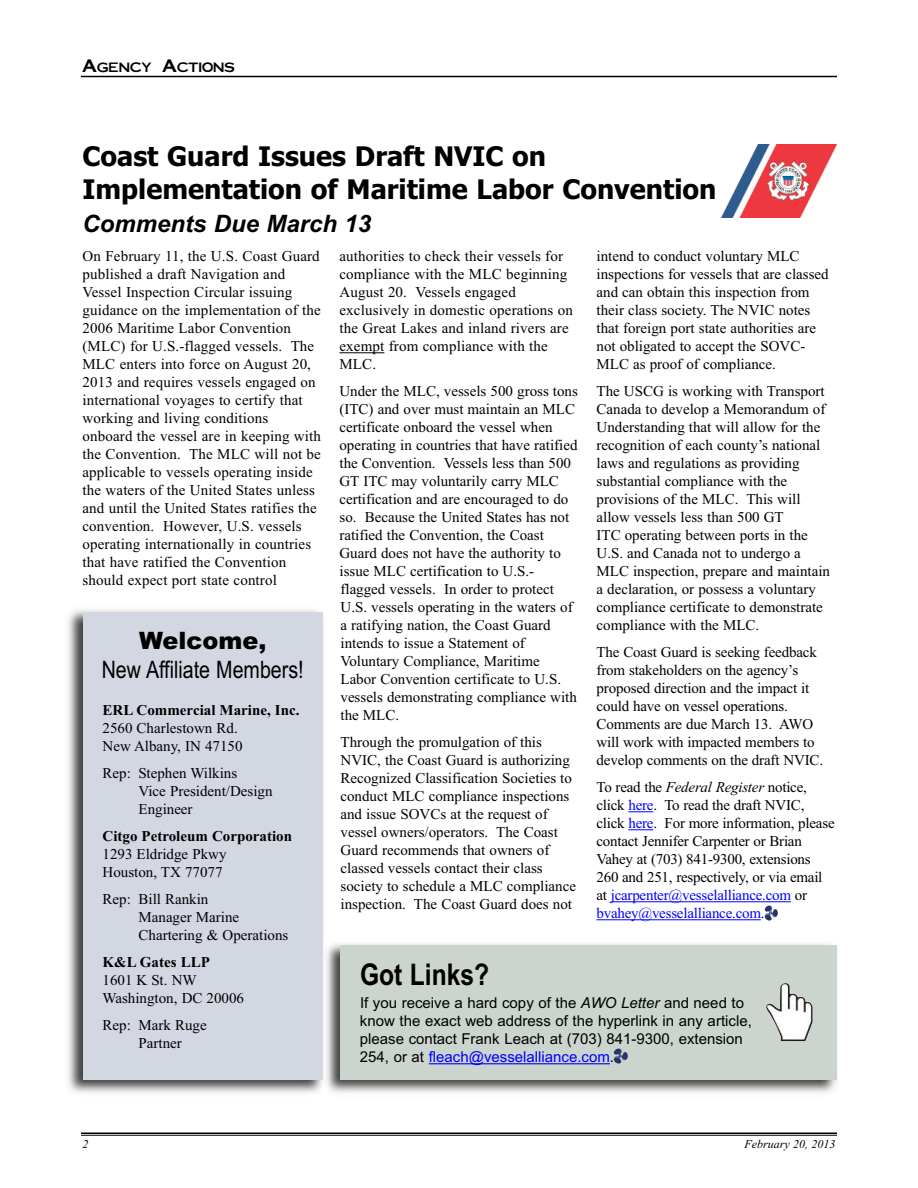
<style>
.page{position:relative;width:918px;height:1188px;background:#fff}
.page>*{position:absolute;margin:0;border:0;box-sizing:border-box;transform-origin:0 0}
.t1{font:700 30px "Arial Narrow";color:#000}
.t2{font:700 27px/32.4px "Tahoma";color:#000}
.t3{font:24px "Arial Narrow";color:#000}
.t4{font:italic 700 24px "Arial";color:#000}
.t5{font:900 24px "Arial";color:#000}
.t6{font:15px/18px "Times New Roman";color:#000}
.t7{font:15px/18px "Arial";color:#000}
.t8{font:700 15px "Times New Roman";color:#000}
.t9{font:13.5px "Cornerstone";color:#000}
.t10{font:italic 12px "Times New Roman";color:#000}
.s1{font-size:18px}
.s2{font-style:italic}
.s3{color:#00f}
</style>
<div class="page">
<hr style="left:81px;top:1132px;width:756px;height:2px;background:#000">
<hr style="left:81px;top:1135px;width:756px;height:1px;background:#000">
<hr style="left:81px;top:76px;width:756px;height:1px;background:#000">
<img style="left:764px;top:906px;width:14px;height:14px">
<hr style="left:339px;top:352px;width:45px;height:1px;background:#000">
<svg style="left:628px;top:811px;width:25px;height:1px"></svg>
<svg style="left:628px;top:829px;width:25px;height:1px"></svg>
<hr style="left:611px;top:901px;width:180px;height:1px;background:#00f">
<hr style="left:596px;top:919px;width:165px;height:1px;background:#00f">
<img style="left:67px;top:610px;width:254px;height:483px">
<div style="left:83px;top:612px;width:240px;height:468px;background:#d3d7e1"></div>
<img style="left:722px;top:144px;width:115px;height:74px">
<img style="left:321px;top:943px;width:515px;height:150px">
<img style="left:321px;top:943px;width:2px;height:137px">
<div style="left:341px;top:945px;width:496px;height:135px;background:#cbd4cd"></div>
<hr style="left:429px;top:1063px;width:181px;height:1px;background:#00f">
<img style="left:766px;top:983px;width:47px;height:58px">
<img style="left:614px;top:1049px;width:13px;height:14px">
<p class="t9" style="left:82px;top:60px;width:154px"><span class="s1">A</span>GENCY <span class="s1">A</span>CTIONS</p>
<h2 class="t2" style="left:82px;top:141px;width:636px">Coast Guard Issues Draft NVIC on<br>Implementation of Maritime Labor Convention</h2>
<h3 class="t4" style="left:82px;top:210px;width:290px">Comments Due March 13</h3>
<p class="t6" style="left:82px;top:247px;width:240px">On February 11, the U.S. Coast Guard published a draft Navigation and Vessel Inspection Circular issuing guidance on the implementation of the 2006 Maritime Labor Convention (MLC) for U.S.-flagged vessels. The MLC enters into force on August 20, 2013 and requires vessels engaged on international voyages to certify that working and living conditions onboard the vessel are in keeping with the Convention. The MLC will not be applicable to vessels operating inside the waters of the United States unless and until the United States ratifies the convention. However, U.S. vessels operating internationally in countries that have ratified the Convention should expect port state control</p>
<p class="t6" style="left:339px;top:247px;width:235px">authorities to check their vessels for compliance with the MLC beginning<br>August 20. Vessels engaged exclusively in domestic operations on the Great Lakes and inland rivers are exempt from compliance with the<br>MLC.</p>
<p class="t6" style="left:597px;top:247px;width:234px">intend to conduct voluntary MLC inspections for vessels that are classed and can obtain this inspection from their class society. The NVIC notes that foreign port state authorities are not obligated to accept the SOVC-MLC as proof of compliance.</p>
<p class="t6" style="left:597px;top:382px;width:235px">The USCG is working with Transport Canada to develop a Memorandum of Understanding that will allow for the recognition of each county’s national laws and regulations as providing substantial compliance with the provisions of the MLC. This will allow vessels less than 500 GT<br>ITC operating between ports in the U.S. and Canada not to undergo a MLC inspection, prepare and maintain a declaration, or possess a voluntary compliance certificate to demonstrate compliance with the MLC.</p>
<p class="t6" style="left:597px;top:643px;width:228px">The Coast Guard is seeking feedback from stakeholders on the agency’s proposed direction and the impact it could have on vessel operations.<br>Comments are due March 13. AWO will work with impacted members to develop comments on the draft NVIC.</p>
<p class="t6" style="left:596px;top:778px;width:240px">To read the <span class="s2">Federal Register</span> notice, click <span class="s3">here</span>. To read the draft NVIC, click <span class="s3">here</span>. For more information, please contact Jennifer Carpenter or Brian Vahey at (703) 841-9300, extensions 260 and 251, respectively, or via email at <span class="s3">jcarpenter@vesselalliance.com</span> or <span class="s3">bvahey@vesselalliance.com</span>.</p>
<p class="t6" style="left:339px;top:382px;width:240px">Under the MLC, vessels 500 gross tons (ITC) and over must maintain an MLC certificate onboard the vessel when operating in countries that have ratified the Convention. Vessels less than 500<br>GT ITC may voluntarily carry MLC certification and are encouraged to do so. Because the United States has not ratified the Convention, the Coast Guard does not have the authority to issue MLC certification to U.S.- flagged vessels. In order to protect U.S. vessels operating in the waters of a ratifying nation, the Coast Guard intends to issue a Statement of Voluntary Compliance, Maritime Labor Convention certificate to U.S. vessels demonstrating compliance with the MLC.</p>
<p class="t6" style="left:341px;top:733px;width:237px">Through the promulgation of this NVIC, the Coast Guard is authorizing Recognized Classification Societies to conduct MLC compliance inspections and issue SOVCs at the request of vessel owners/operators. The Coast Guard recommends that owners of classed vessels contact their class society to schedule a MLC compliance inspection. The Coast Guard does not</p>
<h3 class="t5" style="left:139px;top:626px;width:129px">Welcome,</h3>
<h3 class="t3" style="left:102px;top:655px;width:204px">New Affiliate Members!</h3>
<p class="t8" style="left:103px;top:701px;width:199px">ERL Commercial Marine, Inc.</p>
<p class="t6" style="left:103px;top:719px;width:142px">2560 Charlestown Rd.<br>New Albany, IN 47150</p>
<p class="t6" style="left:139px;top:764px;width:136px;text-indent:-36px">Rep: Stephen Wilkins<br>Vice President/Design<br>Engineer</p>
<p class="t8" style="left:103px;top:827px;width:191px">Citgo Petroleum Corporation</p>
<p class="t6" style="left:103px;top:845px;width:126px">1293 Eldridge Pkwy<br>Houston, TX 77077</p>
<p class="t6" style="left:139px;top:890px;width:151px;text-indent:-36px">Rep: Bill Rankin<br>Manager Marine<br>Chartering &amp; Operations</p>
<p class="t8" style="left:103px;top:953px;width:109px">K&amp;L Gates LLP</p>
<p class="t6" style="left:103px;top:971px;width:143px">1601 K St. NW<br>Washington, DC 20006</p>
<p class="t6" style="left:139px;top:1016px;width:70px;text-indent:-36px">Rep: Mark Ruge<br>Partner</p>
<h1 class="t1" style="left:360px;top:957px;width:131px">Got Links?</h1>
<p class="t7" style="left:360px;top:994px;width:393px">If you receive a hard copy of the <span class="s2">AWO Letter</span> and need to know the exact web address of the hyperlink in any article, please contact Frank Leach at (703) 841-9300, extension 254, or at <span class="s3">fleach@vesselalliance.com</span>.</p>
<p class="t10" style="left:82px;top:1137px;width:7px">2</p>
<p class="t10" style="left:745px;top:1137px;width:92px">February 20, 2013</p>
</div>
